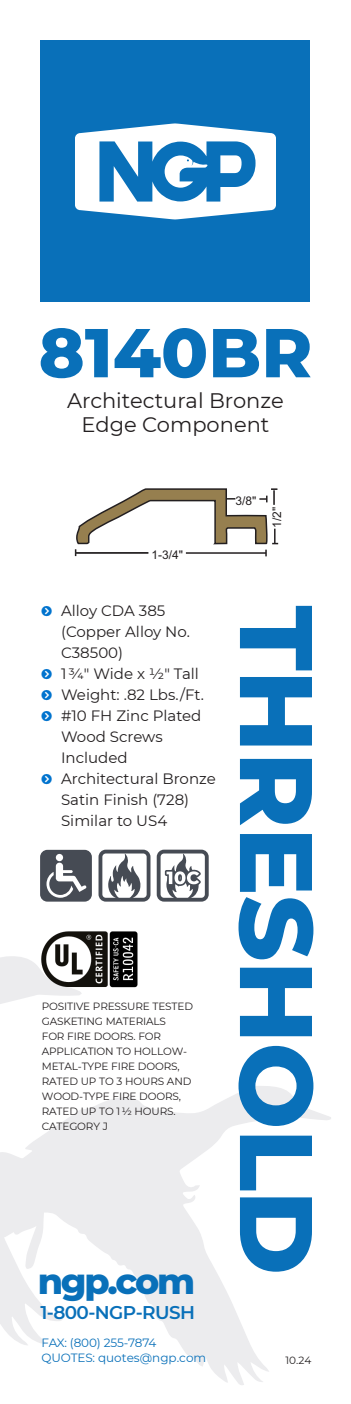
<style>
.page{position:relative;width:351px;height:1404px;background:#fff}
.page>*{position:absolute;margin:0;border:0;box-sizing:border-box;transform-origin:0 0}
.t1{font:800 102.9px "Montserrat";letter-spacing:-.01em;color:#0970b9}
.t2{font:800 69px "Montserrat";color:#0970b9}
.t3{font:800 36.45px "Montserrat";letter-spacing:-.065em;color:#0970b9}
.t4{font:21px "Montserrat";color:#231f20}
.t5{font:600 18.45px "Montserrat";letter-spacing:-.03em;color:#0970b9}
.t6{font:15px/21px "Montserrat";color:#231f20}
.t7{font:12px/15px "Montserrat";letter-spacing:-.01em;color:#0970b9}
.t8{font:12px "Arial";color:#231f20}
.t9{font:10.5px/15px "Montserrat";letter-spacing:-.015em;color:#231f20}
</style>
<div class="page">
<svg style="left:0;top:849px;width:331px;height:536px"></svg>
<div style="left:40px;top:40px;width:270px;height:262px;background:#0970b9"></div>
<svg style="left:75px;top:123px;width:201px;height:96px"></svg>
<svg style="left:99px;top:850px;width:52px;height:52px"></svg>
<svg style="left:157px;top:850px;width:52px;height:52px"></svg>
<div style="left:40px;top:850px;width:52px;height:52px;background:#464b54;border-radius:7px"></div>
<div style="left:56px;top:854px;width:7px;height:7px;background:#fff;border-radius:50%"></div>
<svg style="left:47px;top:863px;width:40px;height:35px"></svg>
<img style="left:34px;top:925px;width:110px;height:68px">
<svg style="left:75px;top:488px;width:203px;height:68px"></svg>
<hr style="left:76px;top:552px;width:72px;height:2px;background:#231f20">
<hr style="left:186px;top:552px;width:80px;height:2px;background:#231f20">
<p class="t2" style="left:39px;top:302px;width:275px">8140BR</p>
<p class="t4" style="left:67px;top:386px;width:218px">Architectural Bronze</p>
<p class="t4" style="left:82px;top:410px;width:189px">Edge Component</p>
<p class="t8" style="left:152px;top:547px;width:33px">1-3/4"</p>
<p class="t6" style="left:61px;top:600px;width:130px">Alloy CDA 385 (Copper Alloy No.<br>C38500)</p>
<p class="t6" style="left:61px;top:663px;width:139px">1 3/4" Wide x 1/2" Tall</p>
<p class="t6" style="left:61px;top:684px;width:144px">Weight: .82 Lbs./Ft.</p>
<p class="t6" style="left:61px;top:705px;width:142px">#10 FH Zinc Plated<br>Wood Screws<br>Included</p>
<p class="t6" style="left:61px;top:768px;width:156px">Architectural Bronze<br>Satin Finish (728)<br>Similar to US4</p>
<p class="t9" style="left:42px;top:998px;width:153px">POSITIVE PRESSURE TESTED<br>GASKETING MATERIALS<br>FOR FIRE DOORS. FOR<br>APPLICATION TO HOLLOW-<br>METAL-TYPE FIRE DOORS,<br>RATED UP TO 3 HOURS AND<br>WOOD-TYPE FIRE DOORS,<br>RATED UP TO 1 1/2 HOURS.</p>
<p class="t9" style="left:42px;top:1118px;width:68px">CATEGORY J</p>
<p class="t3" style="left:38px;top:1254px;width:159px">ngp.com</p>
<p class="t5" style="left:40px;top:1299px;width:156px">1-800-NGP-RUSH</p>
<p class="t7" style="left:42px;top:1335px;width:166px">FAX: (800) 255-7874<br>QUOTES: quotes@ngp.com</p>
<p class="t8" style="left:236px;top:493px;width:22px">3/8"</p>
<p class="t8" style="left:269px;top:528px;width:22px;rotate:-90deg">1/2"</p>
<p class="t1" style="left:352px;top:605px;width:671px;rotate:90deg">THRESHOLD</p>
<p class="t9" style="left:285px;top:1352px;width:27px">10.24</p>
</div>
